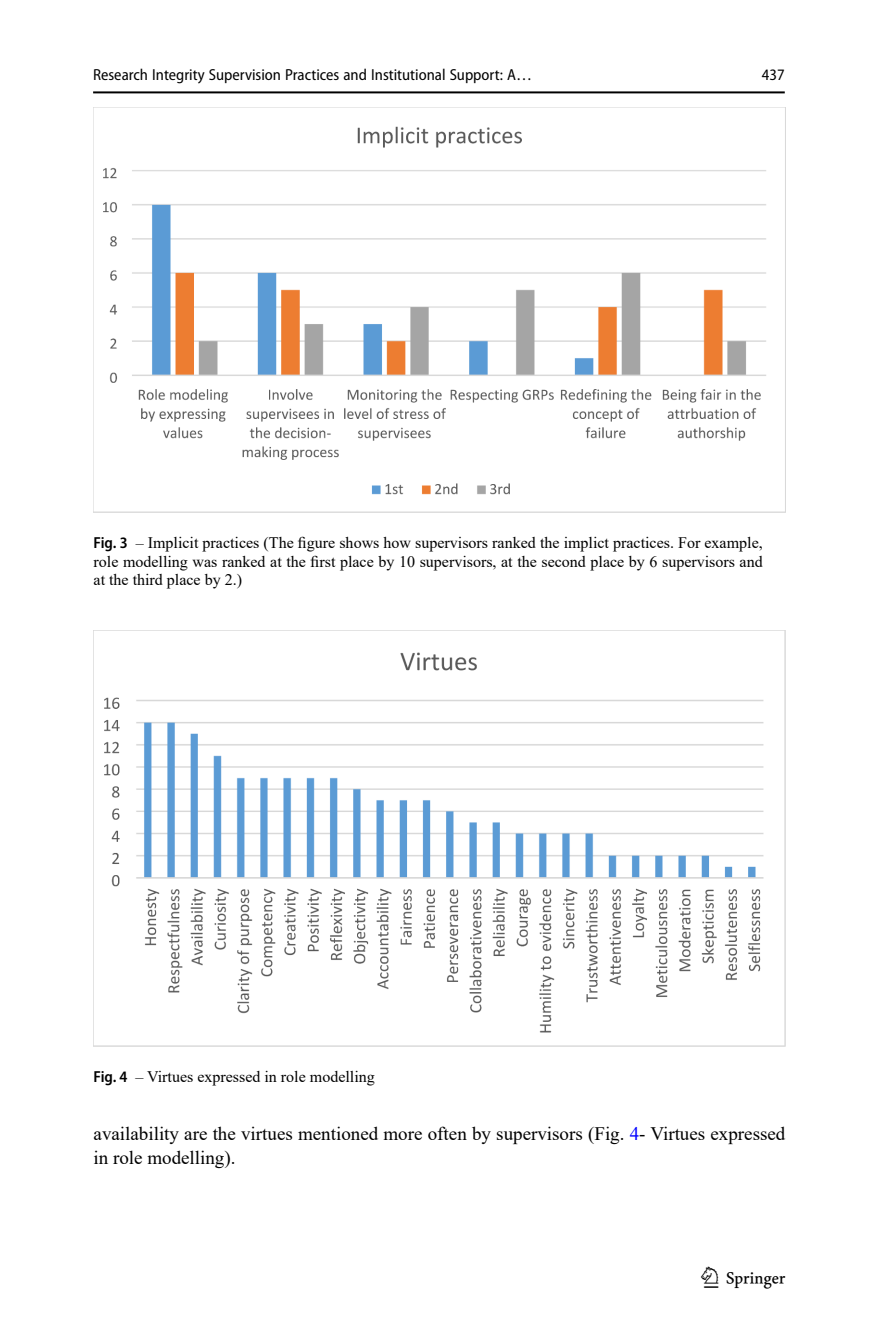
<style>
.page{position:relative;width:879px;height:1333px;background:#fff}
.page>*{position:absolute;margin:0;border:0;box-sizing:border-box;transform-origin:0 0}
.t1{font:30px "Springnew";color:#000}
.Body_Text{font:19px/24px "Times New Roman";color:#000}
.Figure_Caption{font:16px/18.4px "Times New Roman";color:#000;text-align:justify}
.t2{font:semi-condensed 16px "Myriad Pro";color:#000}
.s1{font-family:"Myriad Pro";font-weight:600;font-stretch:semi-condensed}
.s2{color:#00f}
</style>
<div class="page">
<hr style="left:93px;top:91px;width:692px;height:2px;background:#000">
<img style="left:94px;top:630px;width:691px;height:416px">
<img style="left:94px;top:126px;width:691px;height:386px">
<p class="t2" style="left:93px;top:66px;width:440px">Research Integrity Supervision Practices and Institutional Support: A…</p>
<p class="t2" style="left:762px;top:66px;width:24px">437</p>
<p class="Figure_Caption" style="left:94px;top:533px;width:670px"><span class="s1">Fig. 3</span> – Implicit practices (The figure shows how supervisors ranked the implict practices. For example, role modelling was ranked at the first place by 10 supervisors, at the second place by 6 supervisors and at the third place by 2.)</p>
<p class="Figure_Caption" style="left:94px;top:1067px;width:283px"><span class="s1">Fig. 4</span> – Virtues expressed in role modelling</p>
<p class="Body_Text" style="left:94px;top:1121px;width:693px">availability are the virtues mentioned more often by supervisors (Fig. <span class="s2">4</span>- Virtues expressed in role modelling).</p>
<h1 class="t1" style="left:704px;top:1260px;width:83px">1 3</h1>
</div>
